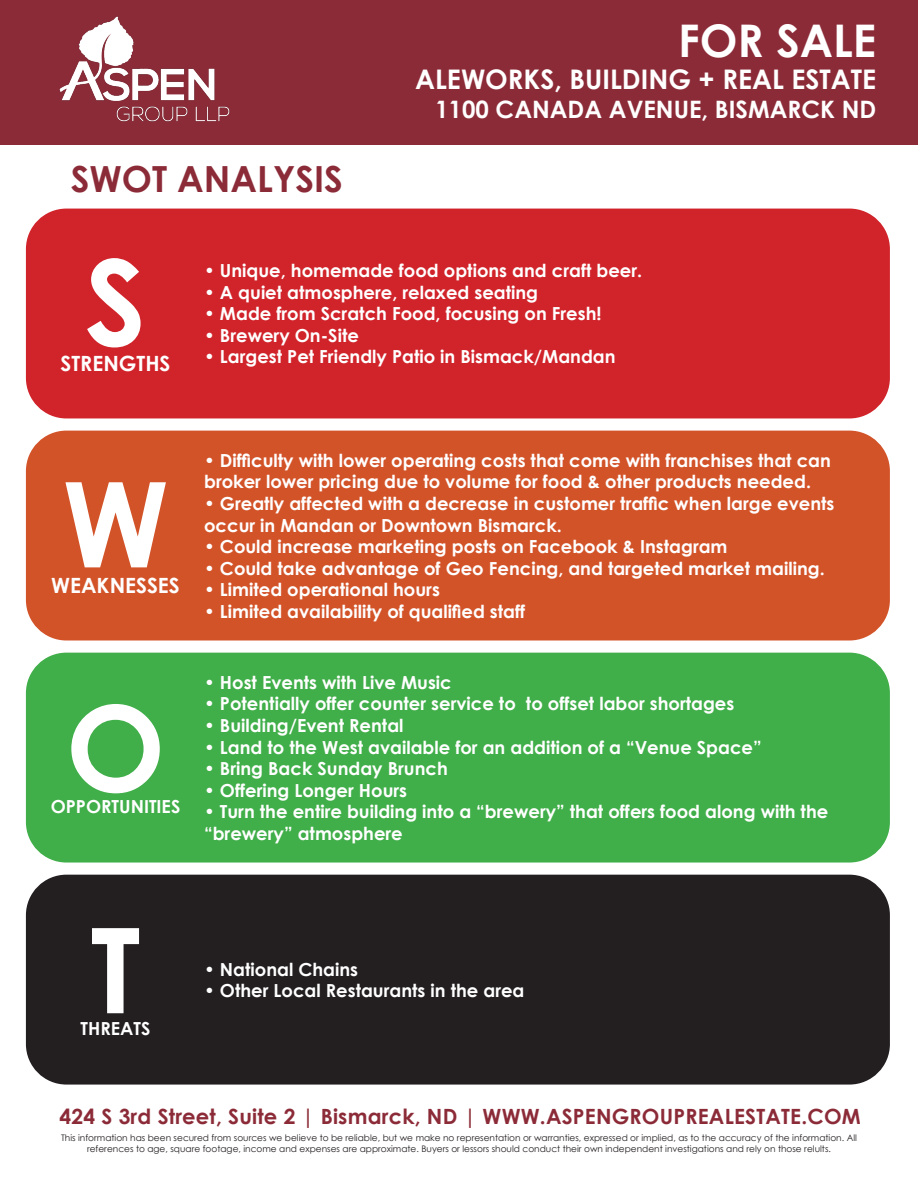
<style>
.page{position:relative;width:918px;height:1188px;background:#fff}
.page>*{position:absolute;margin:0;border:0;box-sizing:border-box;transform-origin:0 0}
.t1{font:700 118.5px "Century Gothic";color:#fff}
.t2{font:700 45px "Century Gothic";color:#fff}
.t3{font:700 36px "Century Gothic";color:#8c2b38}
.t4{font:700 27px "Century Gothic";color:#fff}
.t5{font:700 24px "Century Gothic";color:#fff}
.t6{font:700 21px "Century Gothic";letter-spacing:.01em;color:#8c2b38}
.t7{font:700 21px "Century Gothic";color:#fff}
.t8{font:700 18px/21.6px "Century Gothic";color:#fff}
.t9{font:9px/10.8px "Century Gothic";color:#231f20;text-align:center}
</style>
<div class="page">
<div style="left:0;top:0;width:918px;height:145px;background:#8c2b38"></div>
<img style="left:59px;top:16px;width:171px;height:106px">
<div style="left:26px;top:209px;width:864px;height:209px;background:#d1232a;border-radius:40px"></div>
<div style="left:26px;top:431px;width:864px;height:210px;background:#d35329;border-radius:40px"></div>
<div style="left:26px;top:653px;width:864px;height:210px;background:#40ae49;border-radius:40px"></div>
<div style="left:26px;top:875px;width:864px;height:210px;background:#231f20;border-radius:40px"></div>
<p class="t3" style="left:71px;top:152px;width:274px">SWOT ANALYSIS</p>
<p class="t2" style="left:678px;top:7px;width:199px">FOR SALE</p>
<p class="t4" style="left:415px;top:59px;width:463px">ALEWORKS, BUILDING + REAL ESTATE</p>
<p class="t5" style="left:435px;top:91px;width:443px">1100 CANADA AVENUE, BISMARCK ND</p>
<p class="t1" style="left:85px;top:212px;width:63px">S</p>
<p class="t7" style="left:61px;top:347px;width:112px">STRENGTHS</p>
<p class="t8" style="left:204px;top:259px;width:440px">• Unique, homemade food options and craft beer.</p>
<p class="t8" style="left:204px;top:281px;width:336px">• A quiet atmosphere, relaxed seating</p>
<p class="t8" style="left:204px;top:302px;width:399px">• Made from Scratch Food, focusing on Fresh!</p>
<p class="t8" style="left:204px;top:324px;width:156px">• Brewery On-Site</p>
<p class="t8" style="left:204px;top:345px;width:413px">• Largest Pet Friendly Patio in Bismack/Mandan</p>
<p class="t1" style="left:62px;top:434px;width:108px">W</p>
<p class="t7" style="left:51px;top:569px;width:130px">WEAKNESSES</p>
<p class="t1" style="left:66px;top:658px;width:101px">O</p>
<p class="t8" style="left:51px;top:795px;width:131px">OPPORTUNITIES</p>
<p class="t8" style="left:204px;top:449px;width:628px">• Difficulty with lower operating costs that come with franchises that can broker lower pricing due to volume for food &amp; other products needed.</p>
<p class="t8" style="left:204px;top:492px;width:632px">• Greatly affected with a decrease in customer traffic when large events occur in Mandan or Downtown Bismarck.</p>
<p class="t8" style="left:204px;top:535px;width:525px">• Could increase marketing posts on Facebook &amp; Instagram</p>
<p class="t8" style="left:204px;top:557px;width:622px">• Could take advantage of Geo Fencing, and targeted market mailing.</p>
<p class="t8" style="left:204px;top:578px;width:237px">• Limited operational hours</p>
<p class="t8" style="left:204px;top:600px;width:323px">• Limited availability of qualified staff</p>
<p class="t8" style="left:204px;top:671px;width:249px">• Host Events with Live Music</p>
<p class="t8" style="left:204px;top:692px;width:532px">• Potentially offer counter service to to offset labor shortages</p>
<p class="t8" style="left:204px;top:714px;width:201px">• Building/Event Rental</p>
<p class="t8" style="left:204px;top:735px;width:559px">• Land to the West available for an addition of a “Venue Space”</p>
<p class="t8" style="left:204px;top:757px;width:245px">• Bring Back Sunday Brunch</p>
<p class="t8" style="left:204px;top:779px;width:205px">• Offering Longer Hours</p>
<p class="t8" style="left:204px;top:800px;width:626px">• Turn the entire building into a “brewery” that offers food along with the “brewery” atmosphere</p>
<p class="t1" style="left:91px;top:880px;width:51px">T</p>
<p class="t8" style="left:81px;top:1017px;width:71px">THREATS</p>
<p class="t8" style="left:204px;top:957px;width:156px">• National Chains</p>
<p class="t8" style="left:204px;top:979px;width:322px">• Other Local Restaurants in the area</p>
<p class="t6" style="left:59px;top:1100px;width:803px">424 S 3rd Street, Suite 2 | Bismarck, ND | WWW.ASPENGROUPREALESTATE.COM</p>
<p class="t9" style="left:61px;top:1132px;width:797px">This information has been secured from sources we believe to be reliable, but we make no representation or warranties, expressed or implied, as to the accuracy of the information. All references to age, square footage, income and expenses are approximate. Buyers or lessors should conduct their own independent investigations and rely on those relults.</p>
</div>
